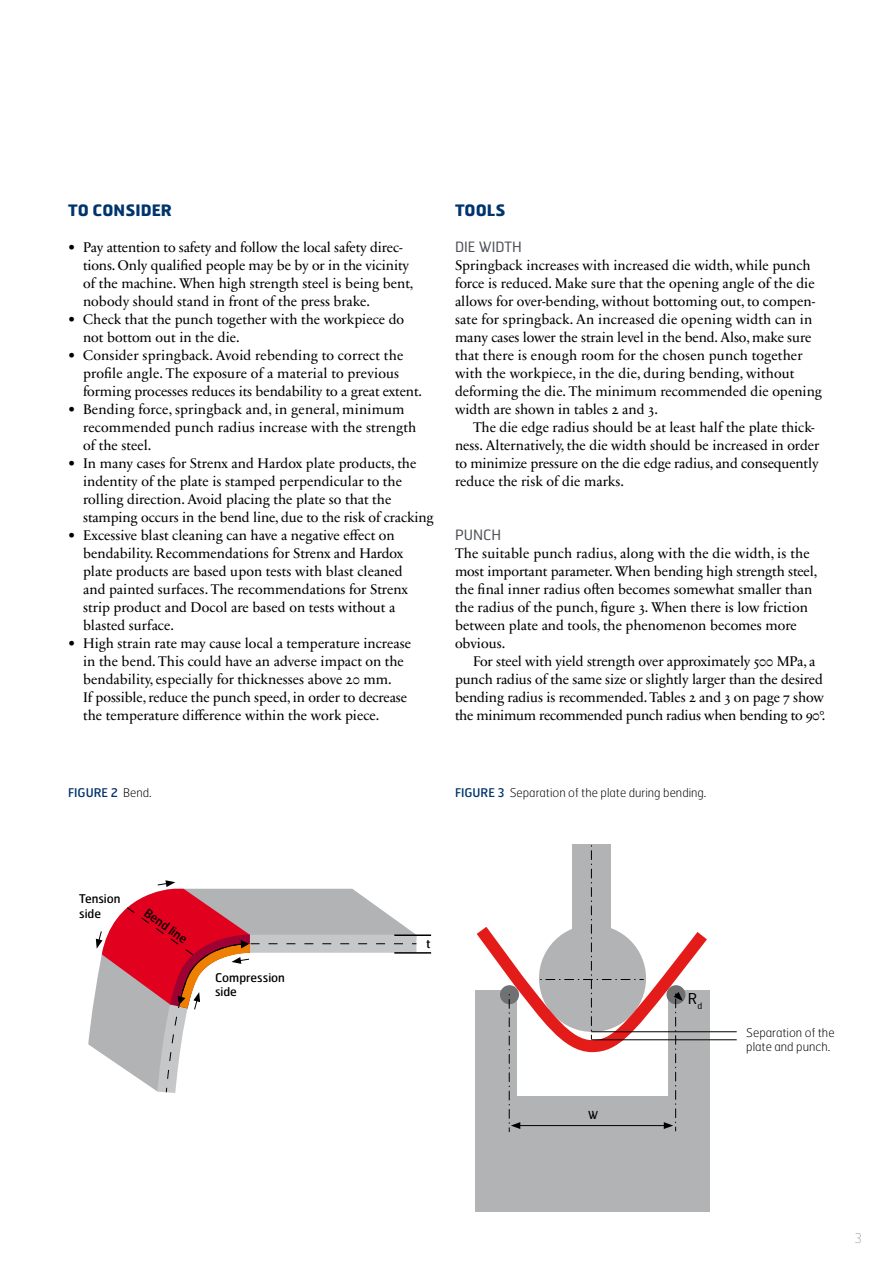
<style>
.page{position:relative;width:893px;height:1263px;background:#fff}
.page>*{position:absolute;margin:0;border:0;box-sizing:border-box;transform-origin:0 0}
.t1{font:700 15.75px "Hermes FB";color:#00346c}
.t2{font:15px "Hermes FB";color:#000}
.t3{font:14.25px/18px "Sabon Next LT Pro";color:#000}
.t4{font:14.25px "Hermes FB";color:#4f5159}
.t5{font:100 13.5px "Hermes FB";color:#a8a9af}
.t6{font:100 12px/14.2px "Hermes FB";color:#000}
.t7{font:12px/14.2px "Hermes FB";color:#000}
.t8{font:12px "Hermes FB";color:#00346c}
.s1{font-weight:100;color:#000}
.s2{font-weight:400;color:#00346c}
</style>
<div class="page">
<div style="left:492px;top:1096px;width:188px;height:116px;background:#b1b3b4"></div>
<div style="left:475px;top:990px;width:42px;height:222px;background:#b1b3b4"></div>
<div style="left:669px;top:990px;width:41px;height:222px;background:#b1b3b4"></div>
<hr style="left:591px;top:1031px;width:146px;height:1px;background:#000">
<hr style="left:591px;top:1039px;width:146px;height:1px;background:#000">
<svg style="left:88px;top:938px;width:8px;height:112px"></svg>
<svg style="left:404px;top:926px;width:28px;height:28px"></svg>
<hr style="left:394px;top:934px;width:37px;height:2px;background:#000">
<hr style="left:394px;top:952px;width:37px;height:2px;background:#000">
<svg style="left:96px;top:880px;width:308px;height:213px"></svg>
<svg style="left:476px;top:845px;width:243px;height:286px"></svg>
<p class="t1" style="left:68px;top:200px;width:106px">TO CONSIDER</p>
<p class="t3" style="left:83px;top:238px;width:332px;text-indent:-15px">• Pay attention to safety and follow the local safety direc&shy;tions. Only qualified people may be by or in the vicinity of the machine. When high strength steel is being bent, nobody should stand in front of the press brake.</p>
<p class="t3" style="left:83px;top:310px;width:323px;text-indent:-15px">• Check that the punch together with the workpiece do not bottom out in the die.</p>
<p class="t3" style="left:83px;top:346px;width:340px;text-indent:-15px">• Consider springback. Avoid rebending to correct the profile angle. The exposure of a material to previous forming processes reduces its bendability to a great extent.</p>
<p class="t3" style="left:83px;top:400px;width:335px;text-indent:-15px">• Bending force, springback and, in general, minimum recommended punch radius increase with the strength of the steel.</p>
<p class="t3" style="left:83px;top:454px;width:352px;text-indent:-15px">• In many cases for Strenx and Hardox plate products, the indentity of the plate is stamped perpendicular to the rolling direction. Avoid placing the plate so that the stamping occurs in the bend line, due to the risk of cracking</p>
<p class="t3" style="left:83px;top:526px;width:327px;text-indent:-15px">• Excessive blast cleaning can have a negative effect on bendability. Recommendations for Strenx and Hardox plate products are based upon tests with blast cleaned and painted surfaces. The recommendations for Strenx strip product and Docol are based on tests without a blasted surface.</p>
<p class="t3" style="left:83px;top:634px;width:329px;text-indent:-15px">• High strain rate may cause local a temperature increase in the bend. This could have an adverse impact on the bendability, especially for thicknesses above 20 mm.<br>If possible, reduce the punch speed, in order to decrease the temperature difference within the work piece.</p>
<p class="t1" style="left:455px;top:200px;width:52px">TOOLS</p>
<p class="t4" style="left:455px;top:238px;width:68px">DIE WIDTH</p>
<p class="t3" style="left:455px;top:256px;width:369px">Springback increases with increased die width, while punch force is reduced. Make sure that the opening angle of the die allows for over-bending, without bottoming out, to compen&shy;sate for springback. An increased die opening width can in many cases lower the strain level in the bend. Also, make sure that there is enough room for the chosen punch together with the workpiece, in the die, during bending, without deforming the die. The minimum recommended die opening width are shown in tables 2 and 3.</p>
<p class="t3" style="left:455px;top:418px;width:366px;text-indent:18px">The die edge radius should be at least half the plate thick&shy;ness. Alternatively, the die width should be increased in order to minimize pressure on the die edge radius, and consequently reduce the risk of die marks.</p>
<p class="t4" style="left:455px;top:526px;width:48px">PUNCH</p>
<p class="t3" style="left:455px;top:544px;width:364px">The suitable punch radius, along with the die width, is the most important parameter. When bending high strength steel, the final inner radius often becomes somewhat smaller than the radius of the punch, figure 3. When there is low friction between plate and tools, the phenomenon becomes more obvious.</p>
<p class="t3" style="left:455px;top:652px;width:372px;text-align:center">For steel with yield strength over approximately 500 MPa, a punch radius of the same size or slightly larger than the desired bending radius is recommended. Tables 2 and 3 on page 7 show the minimum recommended punch radius when bending to 90°.</p>
<p class="t8" style="left:68px;top:784px;width:85px">FIGURE 2 <span class="s1">Bend.</span></p>
<p class="t6" style="left:455px;top:785px;width:253px"><span class="s2">FIGURE 3</span> Separation of the plate during bending.</p>
<p class="t7" style="left:79px;top:891px;width:43px">Tension side</p>
<p class="t7" style="left:150px;top:905px;width:51px;rotate:35deg">Bend line</p>
<p class="t7" style="left:215px;top:970px;width:72px">Compression side</p>
<p class="t7" style="left:426px;top:936px;width:6px">t</p>
<p class="t2" style="left:588px;top:1104px;width:11px">w</p>
<p class="t2" style="left:688px;top:989px;width:16px">R<sub>d</sub></p>
<p class="t6" style="left:746px;top:1025px;width:90px">Separation of the plate and punch.</p>
<p class="t5" style="left:855px;top:1229px;width:9px">3</p>
</div>
